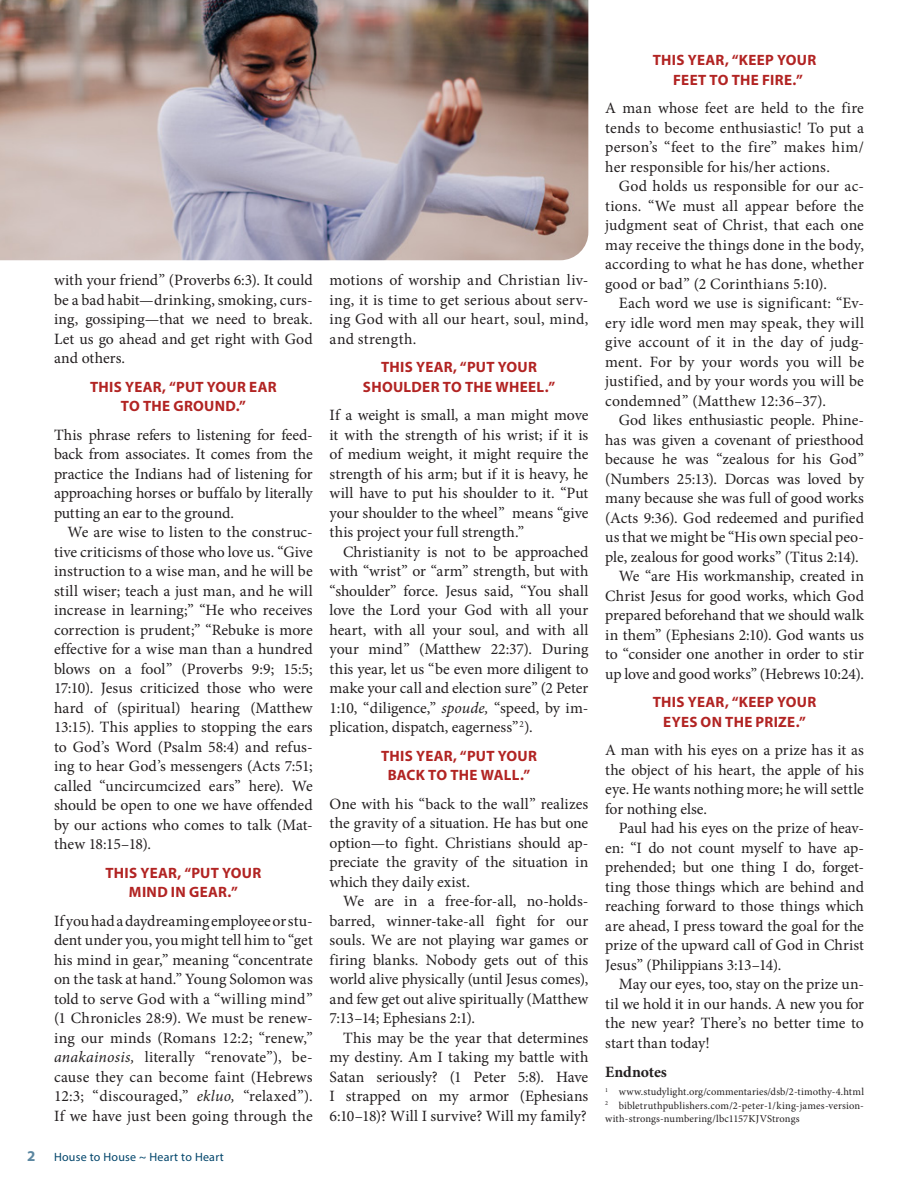
<style>
.page{position:relative;width:918px;height:1188px;background:#fff}
.page>*{position:absolute;margin:0;border:0;box-sizing:border-box;transform-origin:0 0}
.Body_Serif{font:15.75px/19.5px "Minion Pro";color:#231f20;text-align:justify}
.Body_Serif-2{font:700 15.75px "Minion Pro";letter-spacing:-.01em;color:#231f20}
.Main_Article_Heading{font:700 15px/19.5px "Myriad Pro";letter-spacing:.02em;color:#b22423;text-align:center}
.t1{font:12px "Myriad Pro";letter-spacing:.02em;color:#00446a}
.Body_Serif-3{font:10.5px/13.5px "Minion Pro";letter-spacing:.01em;color:#231f20}
.s1{font-style:italic}
.s2{font-weight:700;font-size:15px;color:#5c87a1}
</style>
<div class="page">
<img style="left:0;top:0;width:588px;height:260px">
<p class="Body_Serif" style="left:54px;top:271px;width:260px">with your friend” (Proverbs 6:3). It could be a bad habit—drinking, smoking, curs&shy;ing, gossiping—that we need to break.<br>Let us go ahead and get right with God and others.</p>
<p class="Main_Article_Heading" style="left:90px;top:376px;width:188px">THIS YEAR, “PUT YOUR EAR<br>TO THE GROUND.”</p>
<p class="Body_Serif" style="left:54px;top:425px;width:260px">This phrase refers to listening for feed&shy;back from associates. It comes from the practice the Indians had of listening for approaching horses or buffalo by literally putting an ear to the ground.</p>
<p class="Body_Serif" style="left:54px;top:523px;width:260px;text-indent:14px">We are wise to listen to the construc&shy;tive criticisms of those who love us. “Give instruction to a wise man, and he will be still wiser; teach a just man, and he will increase in learning;” “He who receives correction is prudent;” “Rebuke is more effective for a wise man than a hundred blows on a fool” (Proverbs 9:9; 15:5; 17:10). Jesus criticized those who were hard of (spiritual) hearing (Matthew 13:15). This applies to stopping the ears to God’s Word (Psalm 58:4) and refus&shy;ing to hear God’s messengers (Acts 7:51; called “uncircumcized ears” here). We should be open to one we have offended by our actions who comes to talk (Mat&shy;thew 18:15–18).</p>
<p class="Main_Article_Heading" style="left:105px;top:862px;width:157px">THIS YEAR, “PUT YOUR<br>MIND IN GEAR.”</p>
<p class="Body_Serif" style="left:54px;top:911px;width:260px">If you had a daydreaming employee or stu&shy;dent under you, you might tell him to “get his mind in gear,” meaning “concentrate on the task at hand.” Young Solomon was told to serve God with a “willing mind” (1 Chronicles 28:9). We must be renew&shy;ing our minds (Romans 12:2; “renew,” <span class="s1">anakainosis,</span> literally “renovate”), be&shy;cause they can become faint (Hebrews 12:3; “discouraged,” <span class="s1">ekluo,</span> “relaxed”).<br>If we have just been going through the</p>
<p class="t1" style="left:27px;top:1150px;width:198px"><span class="s2">2</span> House to House ~ Heart to Heart</p>
<p class="Body_Serif" style="left:330px;top:271px;width:260px">motions of worship and Christian liv&shy;ing, it is time to get serious about serv&shy;ing God with all our heart, soul, mind, and strength.</p>
<p class="Main_Article_Heading" style="left:363px;top:357px;width:194px">THIS YEAR, “PUT YOUR<br>SHOULDER TO THE WHEEL.”</p>
<p class="Body_Serif" style="left:330px;top:406px;width:260px">If a weight is small, a man might move it with the strength of his wrist; if it is of medium weight, it might require the strength of his arm; but if it is heavy, he will have to put his shoulder to it. “Put your shoulder to the wheel” means “give this project your full strength.”</p>
<p class="Body_Serif" style="left:330px;top:542px;width:260px;text-indent:14px">Christianity is not to be approached with “wrist” or “arm” strength, but with “shoulder” force. Jesus said, “You shall love the Lord your God with all your heart, with all your soul, and with all your mind” (Matthew 22:37). During this year, let us “be even more diligent to make your call and election sure” (2 Peter 1:10, “diligence,” <span class="s1">spoude,</span> “speed, by im&shy;plication, dispatch, eagerness”<sup>2</sup>).</p>
<p class="Main_Article_Heading" style="left:381px;top:745px;width:157px">THIS YEAR, “PUT YOUR<br>BACK TO THE WALL.”</p>
<p class="Body_Serif" style="left:330px;top:794px;width:260px">One with his “back to the wall” realizes the gravity of a situation. He has but one option—to fight. Christians should ap&shy;preciate the gravity of the situation in which they daily exist.</p>
<p class="Body_Serif" style="left:330px;top:892px;width:260px;text-indent:14px">We are in a free-for-all, no-holds&shy;barred, winner-take-all fight for our souls. We are not playing war games or firing blanks. Nobody gets out of this world alive physically (until Jesus comes), and few get out alive spiritually (Matthew 7:13–14; Ephesians 2:1).</p>
<p class="Body_Serif" style="left:330px;top:1028px;width:260px;text-indent:14px">This may be the year that determines my destiny. Am I taking my battle with Satan seriously? (1 Peter 5:8). Have I strapped on my armor (Ephesians 6:10–18)? Will I survive? Will my family?</p>
<p class="Main_Article_Heading" style="left:653px;top:50px;width:165px">THIS YEAR, “KEEP YOUR<br>FEET TO THE FIRE.”</p>
<p class="Body_Serif" style="left:605px;top:99px;width:260px">A man whose feet are held to the fire tends to become enthusiastic! To put a person’s “feet to the fire” makes him/ her responsible for his/her actions.</p>
<p class="Body_Serif" style="left:605px;top:177px;width:260px;text-indent:14px">God holds us responsible for our ac&shy;tions. “We must all appear before the judgment seat of Christ, that each one may receive the things done in the body, according to what he has done, whether good or bad” (2 Corinthians 5:10).</p>
<p class="Body_Serif" style="left:605px;top:294px;width:260px;text-indent:14px">Each word we use is significant: “Ev&shy;ery idle word men may speak, they will give account of it in the day of judg&shy;ment. For by your words you will be justified, and by your words you will be condemned” (Matthew 12:36–37).</p>
<p class="Body_Serif" style="left:605px;top:411px;width:260px;text-indent:14px">God likes enthusiastic people. Phine&shy;has was given a covenant of priesthood because he was “zealous for his God” (Numbers 25:13). Dorcas was loved by many because she was full of good works (Acts 9:36). God redeemed and purified us that we might be “His own special peo&shy;ple, zealous for good works” (Titus 2:14).</p>
<p class="Body_Serif" style="left:605px;top:567px;width:260px;text-indent:14px">We “are His workmanship, created in Christ Jesus for good works, which God prepared beforehand that we should walk in them” (Ephesians 2:10). God wants us to “consider one another in order to stir up love and good works” (Hebrews 10:24).</p>
<p class="Main_Article_Heading" style="left:653px;top:692px;width:165px">THIS YEAR, “KEEP YOUR<br>EYES ON THE PRIZE.”</p>
<p class="Body_Serif" style="left:605px;top:741px;width:260px">A man with his eyes on a prize has it as the object of his heart, the apple of his eye. He wants nothing more; he will settle for nothing else.</p>
<p class="Body_Serif" style="left:605px;top:819px;width:260px;text-indent:14px">Paul had his eyes on the prize of heav&shy;en: “I do not count myself to have ap&shy;prehended; but one thing I do, forget&shy;ting those things which are behind and reaching forward to those things which are ahead, I press toward the goal for the prize of the upward call of God in Christ Jesus” (Philippians 3:13–14).</p>
<p class="Body_Serif" style="left:605px;top:975px;width:260px;text-indent:14px">May our eyes, too, stay on the prize un&shy;til we hold it in our hands. A new you for the new year? There’s no better time to start than today!</p>
<p class="Body_Serif-2" style="left:605px;top:1061px;width:63px">Endnotes</p>
<p class="Body_Serif-3" style="left:605px;top:1085px;width:260px"><sup>1</sup> www.studylight.org/commentaries/dsb/2-timothy-4.html</p>
<p class="Body_Serif-3" style="left:605px;top:1098px;width:260px"><sup>2</sup> bibletruthpublishers.com/2-peter-1/king-james-version&shy;with-strongs-numbering/lbc1157KJVStrongs</p>
</div>
